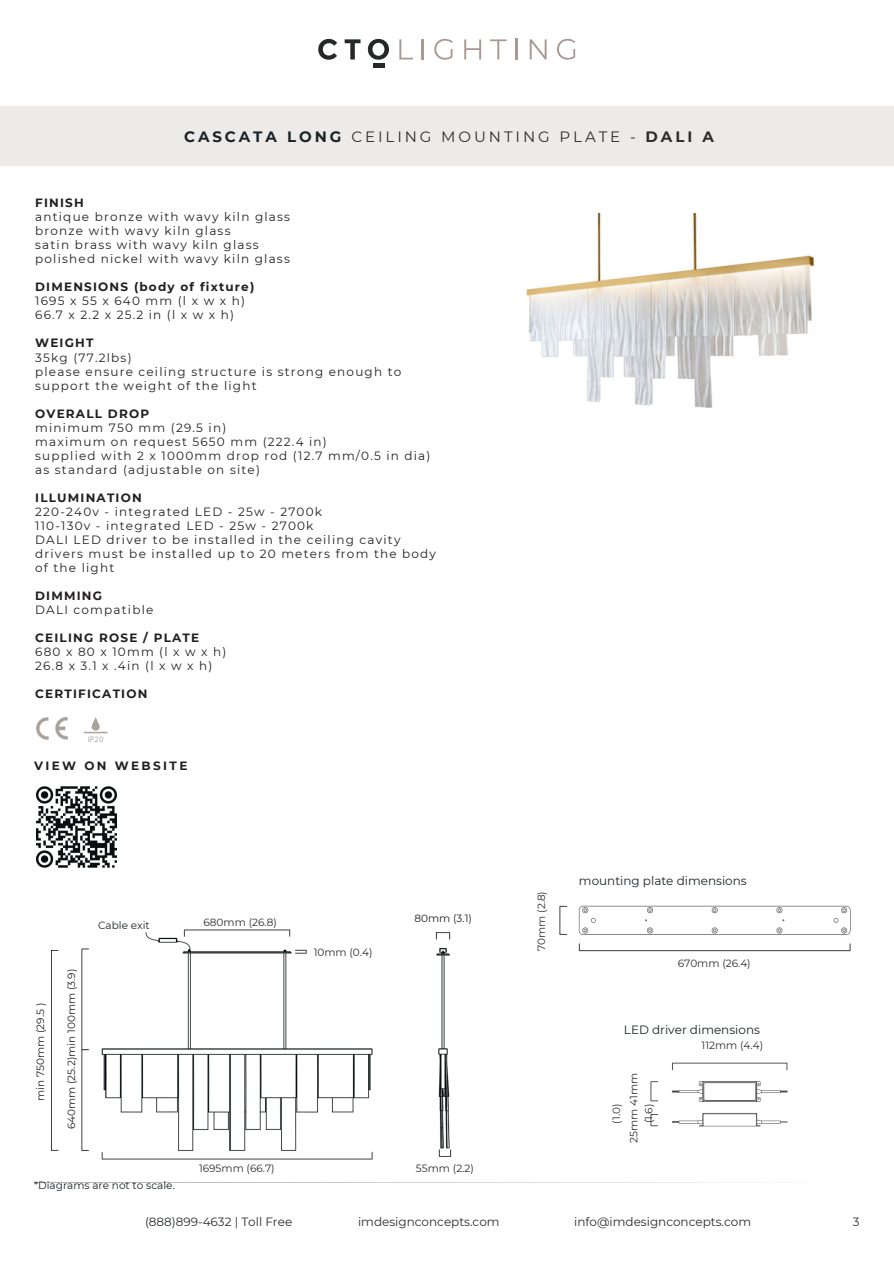
<style>
.page{position:relative;width:894px;height:1264px;background:#fff}
.page>*{position:absolute;margin:0;border:0;box-sizing:border-box;transform-origin:0 0}
.t1{font:15px "Montserrat";letter-spacing:.195em;color:#2a2c2e}
.t2{font:12px/14px "Montserrat";letter-spacing:.1em;color:#231f20}
.t3{font:12px "Montserrat";color:#2a2c2e}
.t4{font:700 12px/14px "Montserrat";letter-spacing:.1em;color:#231f20}
.t5{font:12px "Montserrat";color:#1b2327}
.t6{font:12px/14px "Montserrat";letter-spacing:.46em;color:#231f20}
.t7{font:700 12px "Montserrat";letter-spacing:.2em;color:#231f20}
.t8{font:10.5px "Montserrat";color:#2a2c2e}
.t9{font:10.5px "Montserrat";color:#231f20}
.t10{font:10.5px "Montserrat";color:#1b2327}
.t11{font:7.65px "Open Sans";color:#aaa39b}
.s1{font-weight:700;color:#1b2327}
.s2{font-weight:700}
.s3{font-weight:400}
</style>
<div class="page">
<div style="left:0;top:106px;width:893px;height:60px;background:#edebe9"></div>
<hr style="left:34px;top:1182px;width:824px;height:1px;background:#252829">
<hr style="left:373px;top:64px;width:11px;height:4px;background:#252829">
<svg style="left:318px;top:39px;width:19px;height:21px"></svg>
<svg style="left:344px;top:39px;width:16px;height:20px"></svg>
<svg style="left:368px;top:39px;width:21px;height:21px"></svg>
<hr style="left:422px;top:39px;width:2px;height:20px;background:#a89a93">
<svg style="left:434px;top:39px;width:18px;height:21px"></svg>
<svg style="left:464px;top:39px;width:17px;height:20px"></svg>
<svg style="left:490px;top:39px;width:16px;height:20px"></svg>
<hr style="left:515px;top:39px;width:2px;height:20px;background:#a89a93">
<svg style="left:529px;top:39px;width:17px;height:20px"></svg>
<svg style="left:557px;top:39px;width:18px;height:21px"></svg>
<svg style="left:399px;top:39px;width:14px;height:20px"></svg>
<img style="left:36px;top:717px;width:32px;height:22px">
<svg style="left:84px;top:717px;width:23px;height:16px"></svg>
<img style="left:526px;top:214px;width:288px;height:194px">
<svg style="left:51px;top:950px;width:7px;height:200px"></svg>
<img style="left:36px;top:786px;width:80px;height:81px">
<img style="left:81px;top:929px;width:292px;height:231px">
<img style="left:435px;top:932px;width:17px;height:225px">
<img style="left:559px;top:905px;width:292px;height:47px">
<img style="left:650px;top:1062px;width:138px;height:65px">
<p class="t1" style="left:184px;top:127px;width:531px"><span class="s1">CASCATA LONG</span> CEILING MOUNTING PLATE - <span class="s2">DALI A</span></p>
<p class="t2" style="left:35px;top:196px;width:256px"><span class="s2">FINISH<br></span>antique bronze with wavy kiln glass bronze with wavy kiln glass<br>satin brass with wavy kiln glass polished nickel with wavy kiln glass</p>
<p class="t4" style="left:35px;top:280px;width:221px">DIMENSIONS (body of fixture)<br><span class="s3">1695x55x640mm(lxwxh)</span></p>
<p class="t2" style="left:35px;top:308px;width:200px">66.7 x 2.2 x 25.2 in (l x w x h)</p>
<p class="t2" style="left:35px;top:336px;width:98px"><span class="s2">WEIGHT<br></span>35kg (77.2lbs)</p>
<h2 class="t2" style="left:35px;top:364px;width:367px">please ensure ceiling structure is strong enough to support the weight of the light</h2>
<h2 class="t2" style="left:35px;top:406px;width:193px"><span class="s2">OVERALL DROP<br></span>minimum 750 mm (29.5 in)</h2>
<p class="t2" style="left:35px;top:434px;width:397px">maximum on request 5650 mm (222.4 in)<br>supplied with 2 x 1000mm drop rod (12.7 mm/0.5 in dia) as standard (adjustable on site)</p>
<p class="t2" style="left:35px;top:490px;width:288px"><span class="s2">ILLUMINATION<br></span>220-240v - integrated LED - 25w - 2700k</p>
<h4 class="t2" style="left:35px;top:518px;width:402px">110-130v - integrated LED - 25w - 2700k<br>DALI LED driver to be installed in the ceiling cavity drivers must be installed up to 20 meters from the body of the light</h4>
<h4 class="t2" style="left:35px;top:588px;width:120px"><span class="s2">DIMMING<br></span>DALI compatible</h4>
<h4 class="t6" style="left:35px;top:630px;width:193px"><span class="s2">CEILING ROSE / PLATE<br></span>680x80x10mm(lxwxh)</h4>
<h4 class="t2" style="left:35px;top:658px;width:179px">26.8 x 3.1 x .4in (l x w x h)</h4>
<h4 class="t4" style="left:35px;top:686px;width:114px">CERTIFICATION</h4>
<p class="t11" style="left:88px;top:734px;width:17px">IP20</p>
<h3 class="t7" style="left:34px;top:758px;width:155px">VIEW ON WEBSITE</h3>
<h4 class="t9" style="left:34px;top:1100px;width:100px;rotate:-90deg">min 750mm (29.5 )</h4>
<h4 class="t9" style="left:65px;top:1129px;width:162px;rotate:-90deg">640mm (25.2)min 100mm (3.9)</h4>
<h4 class="t10" style="left:98px;top:919px;width:53px">Cable exit</h4>
<h4 class="t10" style="left:34px;top:1178px;width:142px">*Diagrams are not to scale.</h4>
<p class="t8" style="left:203px;top:915px;width:75px">680mm (26.8)</p>
<h3 class="t8" style="left:199px;top:1161px;width:77px">1695mm (66.7)</h3>
<h2 class="t3" style="left:145px;top:1214px;width:149px">(888)899-4632 | Toll Free</h2>
<h4 class="t8" style="left:313px;top:946px;width:60px">10mm (0.4)</h4>
<h3 class="t9" style="left:414px;top:912px;width:59px">80mm (3.1)</h3>
<p class="t8" style="left:416px;top:1161px;width:60px">55mm (2.2)</p>
<p class="t3" style="left:358px;top:1214px;width:143px">imdesignconcepts.com</p>
<h4 class="t8" style="left:535px;top:951px;width:61px;rotate:-90deg">70mm (2.8)</h4>
<h4 class="t5" style="left:578px;top:873px;width:169px">mounting plate dimensions</h4>
<h4 class="t8" style="left:677px;top:957px;width:74px">670mm (26.4)</h4>
<h4 class="t5" style="left:623px;top:1022px;width:137px">LED driver dimensions</h4>
<h4 class="t8" style="left:701px;top:1038px;width:63px">112mm (4.4)</h4>
<h3 class="t8" style="left:627px;top:1142px;width:71px;rotate:-90deg">25mm 41mm</h3>
<h3 class="t8" style="left:609px;top:1123px;width:21px;rotate:-90deg">(1.0)</h3>
<p class="t8" style="left:642px;top:1123px;width:21px;rotate:-90deg">(1.6)</p>
<h4 class="t3" style="left:574px;top:1214px;width:178px">info@imdesignconcepts.com</h4>
<h4 class="t3" style="left:852px;top:1214px;width:8px">3</h4>
</div>
